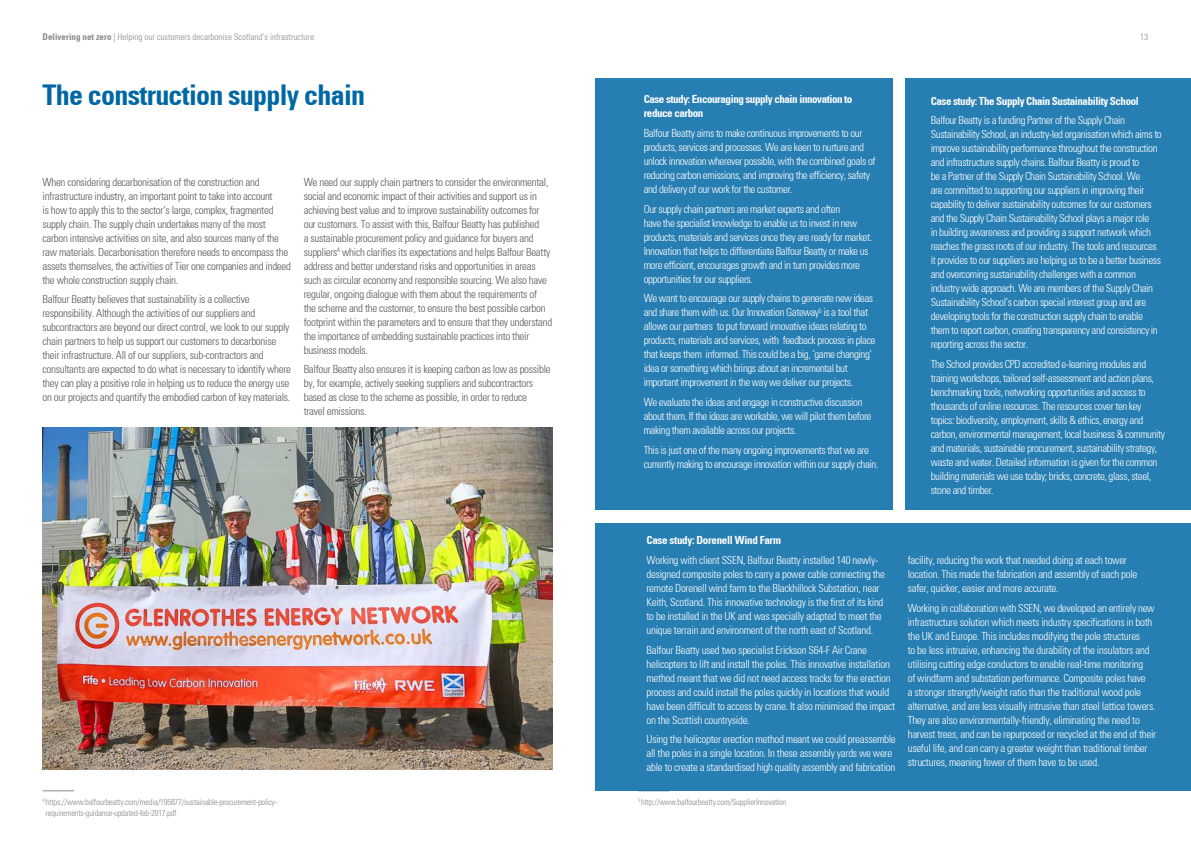
<style>
.page{position:relative;width:1191px;height:842px;background:#fff}
.page>*{position:absolute;margin:0;border:0;box-sizing:border-box;transform-origin:0 0}
.t1{font:700 condensed 28px "Univers";letter-spacing:-.025em;color:#0067a5}
.t2{font:300 condensed 11px/14px "Univers";letter-spacing:-.04em;color:#fff}
.t3{font:300 condensed 11px/14px "Univers";letter-spacing:-.025em;color:#57585a}
.t4{font:700 condensed 11px/14px "Univers";letter-spacing:-.04em;color:#fff}
.t5{font:300 condensed 9px "Univers";color:#87898c}
.t6{font:300 condensed 8.5px/11px "Univers";letter-spacing:-.025em;color:#87898c}
.s1{font-weight:700}
</style>
<div class="page">
<hr style="left:43px;top:791px;width:31px;height:1px;background:#87898c">
<hr style="left:638px;top:791px;width:31px;height:1px;background:#87898c">
<div style="left:595px;top:523px;width:595px;height:268px;background:#277eb2"></div>
<div style="left:595px;top:78px;width:298px;height:432px;background:#277eb2"></div>
<div style="left:905px;top:78px;width:285px;height:432px;background:#277eb2"></div>
<img style="left:43px;top:427px;width:510px;height:342px">
<p class="t5" style="left:43px;top:33px;width:273px"><span class="s1">Delivering net zero</span> | Helping our customers decarbonise Scotland’s infrastructure</p>
<p class="t5" style="left:1140px;top:33px;width:9px">13</p>
<h1 class="t1" style="left:43px;top:84px;width:324px">The construction supply chain</h1>
<p class="t3" style="left:43px;top:176px;width:250px">When considering decarbonisation of the construction and infrastructure industry, an important point to take into account<br>is how to apply this to the sector’s large, complex, fragmented supply chain. The supply chain undertakes many of the most carbon intensive activities on site, and also sources many of the raw materials. Decarbonisation therefore needs to encompass the assets themselves, the activities of Tier one companies and indeed the whole construction supply chain.</p>
<p class="t3" style="left:43px;top:293px;width:250px">Balfour Beatty believes that sustainability is a collective responsibility. Although the activities of our suppliers and subcontractors are beyond our direct control, we look to our supply chain partners to help us support our customers to decarbonise their infrastructure. All of our suppliers, sub-contractors and consultants are expected to do what is necessary to identify where they can play a positive role in helping us to reduce the energy use on our projects and quantify the embodied carbon of key materials.</p>
<p class="t3" style="left:304px;top:176px;width:250px">We need our supply chain partners to consider the environmental, social and economic impact of their activities and support us in achieving best value and to improve sustainability outcomes for our customers. To assist with this, Balfour Beatty has published<br>a sustainable procurement policy and guidance for buyers and suppliers<sup>4</sup> which clarifies its expectations and helps Balfour Beatty address and better understand risks and opportunities in areas such as circular economy and responsible sourcing. We also have regular, ongoing dialogue with them about the requirements of<br>the scheme and the customer, to ensure the best possible carbon footprint within the parameters and to ensure that they understand the importance of embedding sustainable practices into their business models.</p>
<p class="t3" style="left:304px;top:363px;width:248px">Balfour Beatty also ensures it is keeping carbon as low as possible by, for example, actively seeking suppliers and subcontractors based as close to the scheme as possible, in order to reduce travel emissions.</p>
<p class="t4" style="left:643px;top:93px;width:210px">Case study: Encouraging supply chain innovation to reduce carbon</p>
<p class="t2" style="left:643px;top:127px;width:233px">Balfour Beatty aims to make continuous improvements to our products, services and processes. We are keen to nurture and unlock innovation wherever possible, with the combined goals of reducing carbon emissions, and improving the efficiency, safety and delivery of our work for the customer.</p>
<p class="t2" style="left:643px;top:203px;width:230px">Our supply chain partners are market experts and often<br>have the specialist knowledge to enable us to invest in new products, materials and services once they are ready for market.<br>Innovation that helps to differentiate Balfour Beatty or make us more efficient, encourages growth and in turn provides more opportunities for our suppliers.</p>
<p class="t2" style="left:643px;top:293px;width:233px">We want to encourage our supply chains to generate new ideas and share them with us. Our Innovation Gateway<sup>5</sup> is a tool that allows our partners to put forward innovative ideas relating to products, materials and services, with feedback process in place that keeps them informed. This could be a big, ‘game changing’ idea or something which brings about an incremental but important improvement in the way we deliver our projects.</p>
<p class="t2" style="left:643px;top:396px;width:229px">We evaluate the ideas and engage in constructive discussion about them. If the ideas are workable, we will pilot them before making them available across our projects.</p>
<p class="t2" style="left:643px;top:444px;width:236px">This is just one of the many ongoing improvements that we are currently making to encourage innovation within our supply chain.</p>
<p class="t4" style="left:930px;top:95px;width:210px">Case study: The Supply Chain Sustainability School</p>
<p class="t2" style="left:930px;top:114px;width:232px">Balfour Beatty is a funding Partner of the Supply Chain Sustainability School, an industry-led organisation which aims to improve sustainability performance throughout the construction and infrastructure supply chains. Balfour Beatty is proud to<br>be a Partner of the Supply Chain Sustainability School. We<br>are committed to supporting our suppliers in improving their capability to deliver sustainability outcomes for our customers and the Supply Chain Sustainability School plays a major role<br>in building awareness and providing a support network which reaches the grass roots of our industry. The tools and resources it provides to our suppliers are helping us to be a better business and overcoming sustainability challenges with a common industry wide approach. We are members of the Supply Chain Sustainability School’s carbon special interest group and are developing tools for the construction supply chain to enable them to report carbon, creating transparency and consistency in reporting across the sector.</p>
<p class="t2" style="left:930px;top:358px;width:236px">The School provides CPD accredited e-learning modules and training workshops, tailored self-assessment and action plans, benchmarking tools, networking opportunities and access to thousands of online resources. The resources cover ten key topics: biodiversity, employment, skills &amp; ethics, energy and carbon, environmental management, local business &amp; community and materials, sustainable procurement, sustainability strategy, waste and water. Detailed information is given for the common building materials we use today; bricks, concrete, glass, steel, stone and timber.</p>
<p class="t4" style="left:646px;top:534px;width:136px">Case study: Dorenell Wind Farm</p>
<p class="t2" style="left:646px;top:554px;width:240px">Working with client SSEN, Balfour Beatty installed 140 newly&shy;designed composite poles to carry a power cable connecting the remote Dorenell wind farm to the Blackhillock Substation, near Keith, Scotland. This innovative technology is the first of its kind to be installed in the UK and was specially adapted to meet the unique terrain and environment of the north east of Scotland.</p>
<p class="t2" style="left:646px;top:644px;width:250px">Balfour Beatty used two specialist Erickson S64-F Air Crane helicopters to lift and install the poles. This innovative installation method meant that we did not need access tracks for the erection process and could install the poles quickly in locations that would have been difficult to access by crane. It also minimised the impact on the Scottish countryside.</p>
<p class="t2" style="left:646px;top:733px;width:251px">Using the helicopter erection method meant we could preassemble all the poles in a single location. In these assembly yards we were able to create a standardised high quality assembly and fabrication</p>
<p class="t6" style="left:46px;top:797px;width:233px;text-indent:-3px"><sup>4</sup> https://www.balfourbeatty.com/media/195877/sustainable-procurement-policy&shy;requirements-guidance-updated-feb-2017.pdf</p>
<p class="t6" style="left:638px;top:797px;width:150px"><sup>5</sup> http://www.balfourbeatty.com/SupplierInnovation</p>
<p class="t2" style="left:907px;top:554px;width:231px">facility, reducing the work that needed doing at each tower location. This made the fabrication and assembly of each pole safer, quicker, easier and more accurate.</p>
<p class="t2" style="left:907px;top:602px;width:250px">Working in collaboration with SSEN, we developed an entirely new infrastructure solution which meets industry specifications in both the UK and Europe. This includes modifying the pole structures<br>to be less intrusive, enhancing the durability of the insulators and utilising cutting edge conductors to enable real-time monitoring<br>of windfarm and substation performance. Composite poles have<br>a stronger strength/weight ratio than the traditional wood pole alternative, and are less visually intrusive than steel lattice towers.<br>They are also environmentally-friendly, eliminating the need to harvest trees, and can be repurposed or recycled at the end of their useful life, and can carry a greater weight than traditional timber structures, meaning fewer of them have to be used.</p>
</div>
